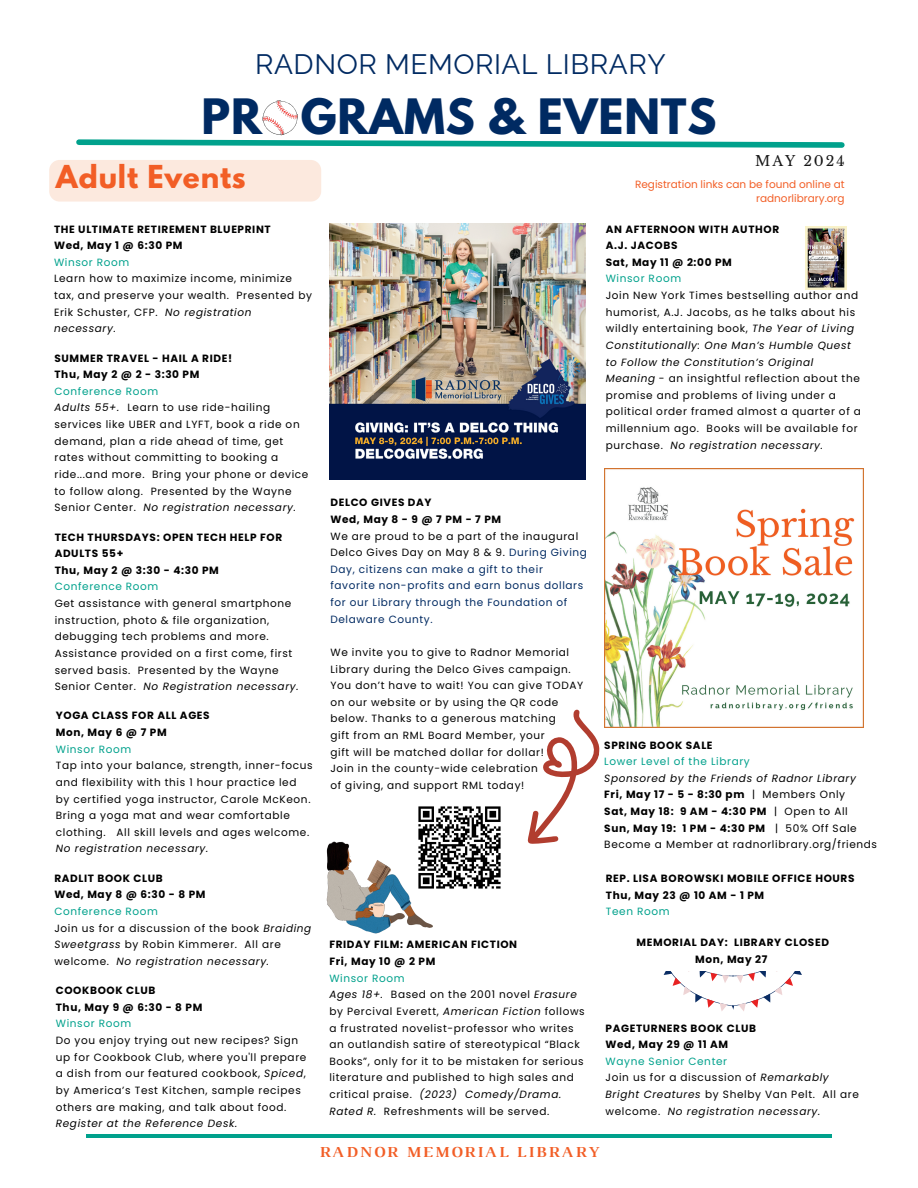
<style>
.page{position:relative;width:918px;height:1188px;background:#fff}
.page>*{position:absolute;margin:0;border:0;box-sizing:border-box;transform-origin:0 0}
.t1{font:700 43.2px "League Spartan";letter-spacing:.02em;color:#002a62}
.t2{font:28.2px "Raleway";letter-spacing:.02em;color:#002a62}
.t3{font:700 28.05px "League Spartan";letter-spacing:.03em;color:#f25e26}
.t4{font:700 15.6px "Luthier";letter-spacing:.13em;color:#f25e26}
.t5{font:13.95px "Libre Baskerville";letter-spacing:.14em;color:#171717}
.t6{font:10.5px/16.6px "Poppins";letter-spacing:.06em;color:#000}
.t7{font:700 10.5px/16.6px "Poppins";letter-spacing:.06em;color:#000}
.t8{font:10.5px/16.6px "Poppins";letter-spacing:.06em;color:#002a62}
.t9{font:10.5px "Poppins";letter-spacing:.06em;color:#00a18c}
.t10{font:10.5px/14px "Poppins";color:#f25e26;text-align:right}
.t11{font:italic 10.5px "Poppins";letter-spacing:.06em;color:#000}
.s1{font-style:italic}
.s2{color:#00a18c}
.s3{color:#000}
.s4{font-weight:700}
</style>
<div class="page">
<hr style="left:86px;top:1134px;width:746px;height:4px;background:#00a18c">
<img style="left:418px;top:806px;width:83px;height:83px">
<img style="left:605px;top:469px;width:259px;height:258px">
<svg style="left:527px;top:709px;width:73px;height:135px"></svg>
<svg style="left:663px;top:971px;width:139px;height:40px"></svg>
<img style="left:329px;top:223px;width:257px;height:257px">
<img style="left:805px;top:226px;width:42px;height:63px">
<img style="left:326px;top:825px;width:107px;height:109px">
<svg style="left:76px;top:100px;width:769px;height:48px"></svg>
<div style="left:49px;top:160px;width:272px;height:42px;background:#fce9de;border-radius:10px"></div>
<p class="t2" style="left:255px;top:47px;width:412px">RADNOR MEMORIAL LIBRARY</p>
<h2 class="t1" style="left:201px;top:95px;width:517px">PR GRAMS &amp; EVENTS</h2>
<p class="t3" style="left:56px;top:163px;width:191px">Adult Events</p>
<p class="t7" style="left:54px;top:221px;width:218px">THE ULTIMATE RETIREMENT BLUEPRINT<br>Wed, May 1 @ 6:30 PM</p>
<p class="t9" style="left:54px;top:255px;width:77px">Winsor Room</p>
<p class="t6" style="left:54px;top:270px;width:259px">Learn how to maximize income, minimize tax, and preserve your wealth. Presented by<br>Erik Schuster, CFP. <span class="s1">No registration necessary.</span></p>
<p class="t7" style="left:54px;top:350px;width:179px">SUMMER TRAVEL - HAIL A RIDE!<br>Thu, May 2 @ 2 - 3:30 PM</p>
<p class="t6" style="left:54px;top:383px;width:255px"><span class="s2">Conference Room<br></span><span class="s1">Adults 55+.</span> Learn to use ride-hailing services like UBER and LYFT, book a ride on demand, plan a ride ahead of time, get rates without committing to booking a ride...and more. Bring your phone or device to follow along. Presented by the Wayne Senior Center. <span class="s1">No registration necessary.</span></p>
<p class="t7" style="left:55px;top:529px;width:229px">TECH THURSDAYS: OPEN TECH HELP FOR<br>ADULTS 55+<br>Thu, May 2 @ 3:30 - 4:30 PM</p>
<p class="t9" style="left:55px;top:579px;width:105px">Conference Room</p>
<p class="t6" style="left:55px;top:595px;width:245px">Get assistance with general smartphone instruction, photo &amp; file organization, debugging tech problems and more.<br>Assistance provided on a first come, first served basis. Presented by the Wayne Senior Center. <span class="s1">No Registration necessary.</span></p>
<p class="t7" style="left:56px;top:707px;width:155px">YOGA CLASS FOR ALL AGES<br>Mon, May 6 @ 7 PM</p>
<p class="t9" style="left:56px;top:742px;width:77px">Winsor Room</p>
<p class="t6" style="left:56px;top:757px;width:258px">Tap into your balance, strength, inner-focus and flexibility with this 1 hour practice led by certified yoga instructor, Carole McKeon.<br>Bring a yoga mat and wear comfortable clothing. All skill levels and ages welcome.</p>
<p class="t11" style="left:56px;top:841px;width:154px">No registration necessary.</p>
<p class="t7" style="left:54px;top:870px;width:153px">RADLIT BOOK CLUB<br>Wed, May 8 @ 6:30 - 8 PM</p>
<p class="t6" style="left:54px;top:903px;width:259px"><span class="s2">Conference Room<br></span>Join us for a discussion of the book <span class="s1">Braiding Sweetgrass</span> by Robin Kimmerer. All are welcome. <span class="s1">No registration necessary.</span></p>
<p class="t7" style="left:56px;top:982px;width:148px">COOKBOOK CLUB<br>Thu, May 9 @ 6:30 - 8 PM</p>
<p class="t9" style="left:56px;top:1016px;width:77px">Winsor Room</p>
<p class="t6" style="left:56px;top:1032px;width:252px">Do you enjoy trying out new recipes? Sign up for Cookbook Club, where you'll prepare a dish from our featured cookbook, <span class="s1">Spiced</span>, by America’s Test Kitchen, sample recipes others are making, and talk about food.</p>
<p class="t11" style="left:56px;top:1116px;width:183px">Register at the Reference Desk.</p>
<p class="t5" style="left:755px;top:153px;width:91px">MAY 2024</p>
<p class="t10" style="left:635px;top:177px;width:211px">Registration links can be found online at radnorlibrary.org</p>
<p class="t7" style="left:606px;top:221px;width:175px">AN AFTERNOON WITH AUTHOR<br>A.J. JACOBS<br>Sat, May 11 @ 2:00 PM</p>
<p class="t9" style="left:606px;top:271px;width:77px">Winsor Room</p>
<p class="t6" style="left:606px;top:287px;width:257px">Join New York Times bestselling author and humorist, A.J. Jacobs, as he talks about his wildly entertaining book, <span class="s1">The Year of Living Constitutionally: One Man’s Humble Quest to Follow the Constitution’s Original Meaning</span> - an insightful reflection about the promise and problems of living under a political order framed almost a quarter of a millennium ago. Books will be available for purchase. <span class="s1">No registration necessary.</span></p>
<p class="t7" style="left:330px;top:494px;width:103px">DELCO GIVES DAY</p>
<p class="t7" style="left:330px;top:511px;width:172px">Wed,May8-9@7PM-7PM</p>
<p class="t8" style="left:330px;top:528px;width:258px"><span class="s3">We are proud to be a part of the inaugural Delco Gives Day on May 8 &amp; 9.</span> During Giving Day, citizens can make a gift to their favorite non-profits and earn bonus dollars for our Library through the Foundation of Delaware County.</p>
<p class="t6" style="left:330px;top:644px;width:254px">We invite you to give to Radnor Memorial Library during the Delco Gives campaign.<br>You don’t have to wait! You can give TODAY on our website or by using the QR code below. Thanks to a generous matching</p>
<p class="t6" style="left:330px;top:727px;width:216px">gift from an RML Board Member, your</p>
<p class="t6" style="left:330px;top:744px;width:215px">gift will be matched dollar for dollar!</p>
<p class="t6" style="left:330px;top:760px;width:209px">Join in the county-wide celebration</p>
<p class="t6" style="left:330px;top:777px;width:195px">of giving, and support RML today!</p>
<p class="t7" style="left:329px;top:936px;width:189px">FRIDAY FILM: AMERICAN FICTION<br>Fri, May 10 @ 2 PM</p>
<p class="t6" style="left:329px;top:970px;width:257px"><span class="s2">Winsor Room<br></span><span class="s1">Ages 18+.</span> Based on the 2001 novel <span class="s1">Erasure </span>by Percival Everett, <span class="s1">American Fiction</span> follows a frustrated novelist-professor who writes an outlandish satire of stereotypical “Black Books”, only for it to be mistaken for serious literature and published to high sales and critical praise. <span class="s1">(2023) Comedy/Drama.<br>Rated R.</span> Refreshments will be served.</p>
<p class="t7" style="left:604px;top:737px;width:110px">SPRING BOOK SALE</p>
<p class="t9" style="left:604px;top:754px;width:147px">Lower Level of the Library</p>
<p class="t6" style="left:604px;top:770px;width:274px"><span class="s1">Sponsored by the Friends of Radnor Library<br></span><span class="s4">Fri, May 17 - 5 - 8:30 pm</span> | Members Only<br><span class="s4">Sat, May 18: 9 AM - 4:30 PM</span> | Open to All<br><span class="s4">Sun, May 19: 1 PM - 4:30 PM</span> | 50% Off Sale Become a Member at radnorlibrary.org/friends</p>
<p class="t7" style="left:606px;top:870px;width:250px">REP. LISA BOROWSKI MOBILE OFFICE HOURS<br>Thu, May 23 @ 10 AM - 1 PM</p>
<p class="t9" style="left:606px;top:904px;width:65px">Teen Room</p>
<p class="t7" style="left:637px;top:934px;width:194px">MEMORIAL DAY: LIBRARY CLOSED</p>
<p class="t7" style="left:695px;top:951px;width:74px">Mon, May 27</p>
<p class="t7" style="left:606px;top:1020px;width:152px">PAGETURNERS BOOK CLUB<br>Wed, May 29 @ 11 AM</p>
<p class="t6" style="left:606px;top:1053px;width:255px"><span class="s2">Wayne Senior Center<br></span>Join us for a discussion of <span class="s1">Remarkably Bright Creatures</span> by Shelby Van Pelt. All are welcome. <span class="s1">No registration necessary.</span></p>
<p class="t4" style="left:319px;top:1146px;width:281px">RADNOR MEMORIAL LIBRARY</p>
</div>
